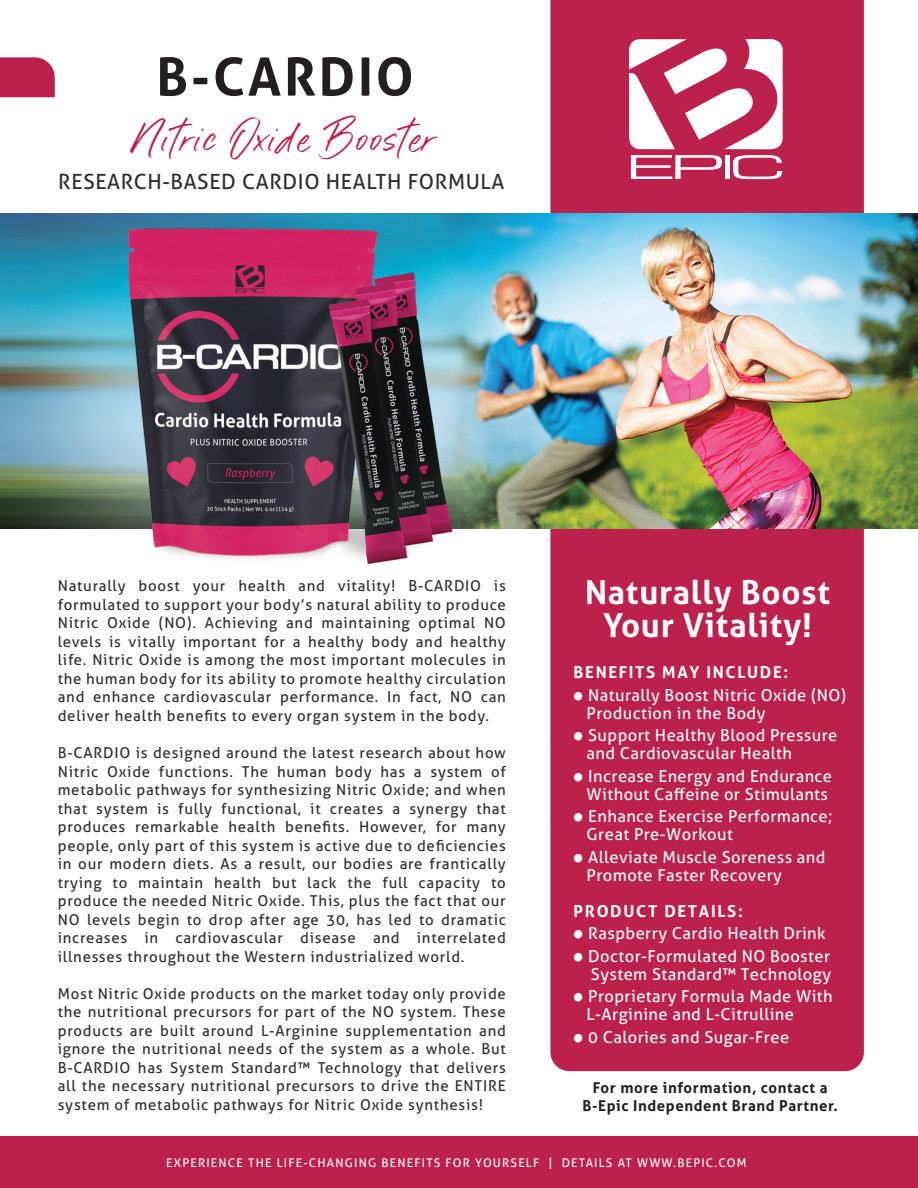
<style>
.page{position:relative;width:918px;height:1188px;background:#fff}
.page>*{position:absolute;margin:0;border:0;box-sizing:border-box;transform-origin:0 0}
.t1{font:700 52.5px "Aller";letter-spacing:.05em;color:#231f20}
.t2{font:38.4px "Sillii Willinn";letter-spacing:.05em;color:#bc214c}
.t3{font:700 33px/33px "Aller";letter-spacing:.025em;color:#fff;text-align:center}
.t4{font:21px "Aller";letter-spacing:.03em;color:#2d2e2d}
.t5{font:16.5px/18px "Aller";letter-spacing:.025em;color:#fff}
.t6{font:700 16.5px "Aller";letter-spacing:.1em;color:#fff}
.t7{font:15px/18.5px "Aller";letter-spacing:.05em;color:#2d2e2d;text-align:justify}
.t8{font:700 15px/18px "Aller";letter-spacing:.04em;color:#231f20;text-align:center}
.t9{font:12px "Aller";letter-spacing:.1em;color:#fff}
.s1{font-family:"Berlin Sans FB Demi";font-weight:700}
</style>
<div class="page">
<div style="left:550px;top:0;width:314px;height:1071px;background:#bc214c"></div>
<img style="left:0;top:213px;width:918px;height:316px">
<div style="left:0;top:1136px;width:918px;height:52px;background:#bc214c"></div>
<svg style="left:0;top:57px;width:55px;height:40px"></svg>
<svg style="left:629px;top:39px;width:154px;height:140px"></svg>
<img style="left:22px;top:216px;width:567px;height:354px">
<h1 class="t1" style="left:156px;top:44px;width:259px">B-CARDIO</h1>
<h2 class="t2" style="left:136px;top:113px;width:301px">Nitric Oxide Booster</h2>
<h3 class="t4" style="left:58px;top:169px;width:448px">RESEARCH-BASED CARDIO HEALTH FORMULA</h3>
<p class="t7" style="left:58px;top:577px;width:450px">Naturally boost your health and vitality! B-CARDIO is formulated to support your body’s natural ability to produce Nitric Oxide (NO). Achieving and maintaining optimal NO levels is vitally important for a healthy body and healthy life. Nitric Oxide is among the most important molecules in the human body for its ability to promote healthy circulation and enhance cardiovascular performance. In fact, NO can deliver health benefits to every organ system in the body.</p>
<p class="t7" style="left:58px;top:743px;width:450px">B-CARDIO is designed around the latest research about how Nitric Oxide functions. The human body has a system of metabolic pathways for synthesizing Nitric Oxide; and when that system is fully functional, it creates a synergy that produces remarkable health benefits. However, for many people, only part of this system is active due to deficiencies in our modern diets. As a result, our bodies are frantically trying to maintain health but lack the full capacity to produce the needed Nitric Oxide. This, plus the fact that our NO levels begin to drop after age 30, has led to dramatic increases in cardiovascular disease and interrelated illnesses throughout the Western industrialized world.</p>
<p class="t7" style="left:58px;top:984px;width:450px">Most Nitric Oxide products on the market today only provide the nutritional precursors for part of the NO system. These products are built around L-Arginine supplementation and ignore the nutritional needs of the system as a whole. But B-CARDIO has System Standard™ Technology that delivers all the necessary nutritional precursors to drive the ENTIRE system of metabolic pathways for Nitric Oxide synthesis!</p>
<h3 class="t3" style="left:585px;top:576px;width:247px">Naturally Boost<br>Your Vitality!</h3>
<p class="t6" style="left:574px;top:662px;width:216px">BENEFITS MAY INCLUDE:</p>
<p class="t5" style="left:587px;top:686px;width:261px;text-indent:-13px"><span class="s1">•</span> Naturally Boost Nitric Oxide (NO)<br>Production in the Body</p>
<p class="t5" style="left:587px;top:726px;width:252px;text-indent:-13px"><span class="s1">•</span> Support Healthy Blood Pressure and Cardiovascular Health</p>
<p class="t5" style="left:574px;top:767px;width:260px;text-align:center"><span class="s1">•</span> Increase Energy and Endurance<br>Without Caffeine or Stimulants</p>
<p class="t5" style="left:587px;top:807px;width:247px;text-indent:-13px"><span class="s1">•</span> Enhance Exercise Performance;<br>Great Pre-Workout</p>
<p class="t5" style="left:587px;top:848px;width:240px;text-indent:-13px"><span class="s1">•</span> Alleviate Muscle Soreness and<br>Promote Faster Recovery</p>
<p class="t6" style="left:574px;top:901px;width:171px">PRODUCT DETAILS:</p>
<p class="t5" style="left:574px;top:924px;width:254px"><span class="s1">•</span> Raspberry Cardio Health Drink</p>
<p class="t5" style="left:574px;top:947px;width:259px;text-align:right"><span class="s1">•</span> Doctor-Formulated NO Booster<br>System Standard™ Technology</p>
<p class="t5" style="left:587px;top:987px;width:248px;text-indent:-13px"><span class="s1">•</span> Proprietary Formula Made With<br>L-Arginine and L-Citrulline</p>
<p class="t5" style="left:574px;top:1028px;width:217px"><span class="s1">•</span> 0 Calories and Sugar-Free</p>
<p class="t8" style="left:582px;top:1078px;width:257px">For more information, contact a<br>B-Epic Independent Brand Partner.</p>
<p class="t9" style="left:166px;top:1155px;width:582px">EXPERIENCE THE LIFE-CHANGING BENEFITS FOR YOURSELF | DETAILS AT WWW.BEPIC.COM</p>
</div>
